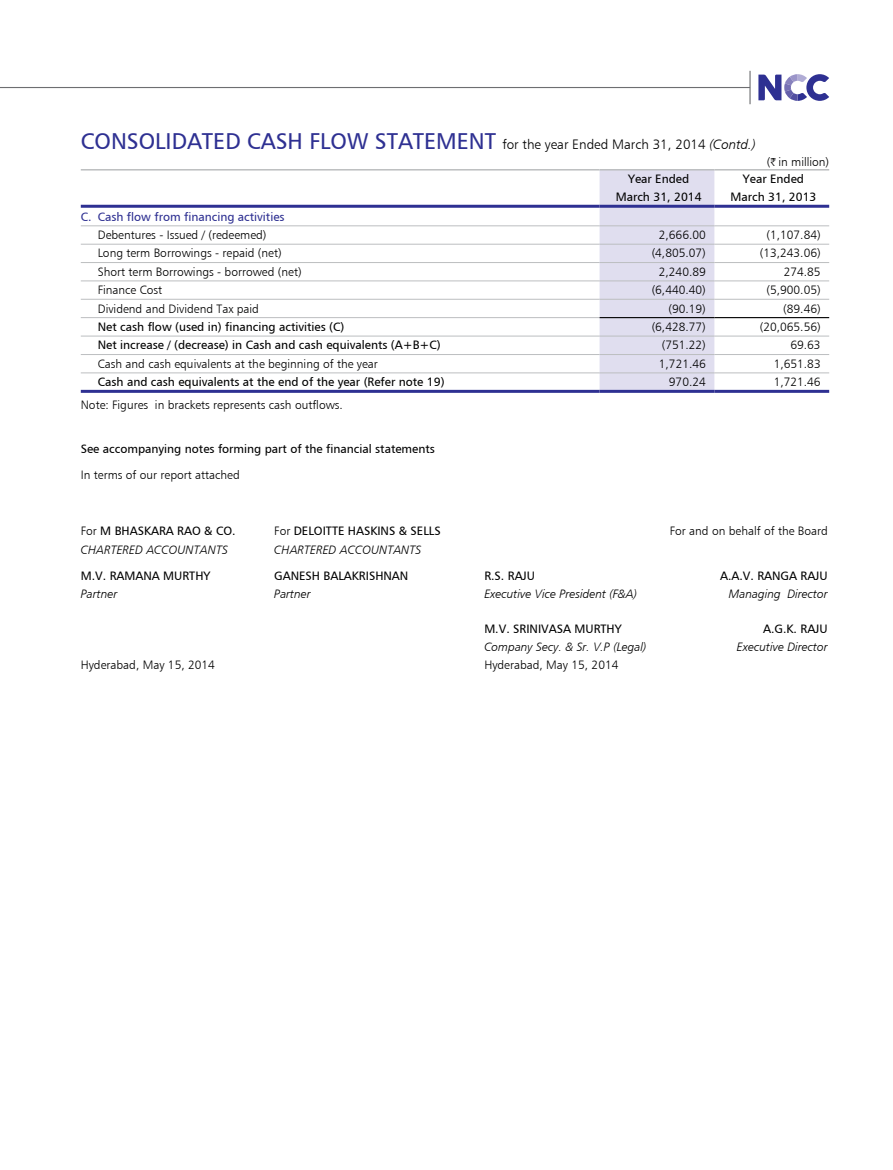
<style>
.page{position:relative;width:893px;height:1170px;background:#fff}
.page>*{position:absolute;margin:0;border:0;box-sizing:border-box;transform-origin:0 0}
.t1{font:22.5px "Humanist 777 BT";color:#2e3092}
.t2{font:12px "Humanist 777 Light BT";color:#000}
.t3{font:12px/18px "Humanist 777 BT";color:#000;text-align:center}
.t4{font:12px "Humanist 777 Light Italic BT";color:#000}
.t5{font:12px "Humanist 777 BT";color:#2e3092}
.s1{font-family:"Humanist 777 Light BT";font-size:13.5px;color:#000}
.s2{font-family:"Humanist 777 Light Italic BT";font-size:13.5px;color:#000}
.s3{font-family:"ITF Rupee"}
.s4{font-family:"Humanist 777 Light BT"}
</style>
<div class="page">
<div style="left:600px;top:170px;width:114px;height:220px;background:#e0deef"></div>
<hr style="left:81px;top:169px;width:519px;height:1px;background:#bcbec0">
<hr style="left:600px;top:169px;width:114px;height:1px;background:#bcbec0">
<hr style="left:714px;top:169px;width:115px;height:1px;background:#bcbec0">
<hr style="left:81px;top:225px;width:519px;height:1px;background:#bcbec0">
<hr style="left:600px;top:225px;width:114px;height:1px;background:#bcbec0">
<hr style="left:714px;top:225px;width:115px;height:1px;background:#bcbec0">
<hr style="left:81px;top:244px;width:519px;height:1px;background:#bcbec0">
<hr style="left:600px;top:244px;width:114px;height:1px;background:#bcbec0">
<hr style="left:714px;top:244px;width:115px;height:1px;background:#bcbec0">
<hr style="left:81px;top:262px;width:519px;height:1px;background:#bcbec0">
<hr style="left:600px;top:262px;width:114px;height:1px;background:#bcbec0">
<hr style="left:714px;top:262px;width:115px;height:1px;background:#bcbec0">
<hr style="left:81px;top:280px;width:519px;height:1px;background:#bcbec0">
<hr style="left:600px;top:280px;width:114px;height:1px;background:#bcbec0">
<hr style="left:714px;top:280px;width:115px;height:1px;background:#bcbec0">
<hr style="left:81px;top:299px;width:519px;height:1px;background:#bcbec0">
<hr style="left:600px;top:299px;width:114px;height:1px;background:#bcbec0">
<hr style="left:714px;top:299px;width:115px;height:1px;background:#bcbec0">
<hr style="left:81px;top:317px;width:519px;height:1px;background:#bcbec0">
<hr style="left:81px;top:336px;width:519px;height:1px;background:#bcbec0">
<hr style="left:600px;top:336px;width:114px;height:1px;background:#bcbec0">
<hr style="left:714px;top:336px;width:115px;height:1px;background:#bcbec0">
<hr style="left:81px;top:354px;width:519px;height:1px;background:#bcbec0">
<hr style="left:600px;top:354px;width:114px;height:1px;background:#bcbec0">
<hr style="left:714px;top:354px;width:115px;height:1px;background:#bcbec0">
<hr style="left:81px;top:372px;width:519px;height:1px;background:#bcbec0">
<hr style="left:600px;top:372px;width:114px;height:1px;background:#bcbec0">
<hr style="left:714px;top:372px;width:115px;height:1px;background:#bcbec0">
<hr style="left:81px;top:390px;width:519px;height:3px;background:#2e3092">
<hr style="left:600px;top:390px;width:114px;height:3px;background:#2e3092">
<hr style="left:714px;top:390px;width:115px;height:3px;background:#2e3092">
<hr style="left:81px;top:205px;width:519px;height:3px;background:#2e3092">
<hr style="left:600px;top:205px;width:114px;height:3px;background:#2e3092">
<hr style="left:714px;top:205px;width:115px;height:3px;background:#2e3092">
<hr style="left:600px;top:317px;width:114px;height:1px;background:#000">
<hr style="left:714px;top:317px;width:115px;height:1px;background:#000">
<svg style="left:758px;top:74px;width:71px;height:27px"></svg>
<hr style="left:749px;top:71px;width:2px;height:33px;background:#6d6e71">
<hr style="left:0;top:87px;width:750px;height:1px;background:#6d6e71">
<h1 class="t1" style="left:81px;top:128px;width:676px">CONSOLIDATED CASH FLOW STATEMENT <span class="s1">for the year Ended March 31, 2014</span> <span class="s2">(Contd.)</span></h1>
<p class="t2" style="left:767px;top:154px;width:64px">(<span class="s3">H</span> in million)</p>
<p class="t3" style="left:616px;top:170px;width:87px">Year Ended<br>March 31, 2014</p>
<p class="t3" style="left:730px;top:170px;width:87px">Year Ended<br>March 31, 2013</p>
<p class="t5" style="left:81px;top:209px;width:205px">C. Cash flow from financing activities</p>
<p class="t2" style="left:98px;top:227px;width:170px">Debentures - Issued / (redeemed)</p>
<p class="t2" style="left:659px;top:227px;width:49px">2,666.00</p>
<p class="t2" style="left:766px;top:227px;width:56px">(1,107.84)</p>
<p class="t2" style="left:98px;top:246px;width:185px">Long term Borrowings - repaid (net)</p>
<p class="t2" style="left:652px;top:246px;width:56px">(4,805.07)</p>
<p class="t2" style="left:760px;top:246px;width:62px">(13,243.06)</p>
<p class="t2" style="left:98px;top:264px;width:205px">Short term Borrowings - borrowed (net)</p>
<p class="t2" style="left:659px;top:264px;width:49px">2,240.89</p>
<p class="t2" style="left:784px;top:264px;width:38px">274.85</p>
<p class="t2" style="left:98px;top:282px;width:66px">Finance Cost</p>
<p class="t2" style="left:652px;top:282px;width:56px">(6,440.40)</p>
<p class="t2" style="left:766px;top:282px;width:56px">(5,900.05)</p>
<p class="t2" style="left:98px;top:301px;width:163px">Dividend and Dividend Tax paid</p>
<p class="t2" style="left:668px;top:301px;width:39px">(90.19)</p>
<p class="t2" style="left:783px;top:301px;width:39px">(89.46)</p>
<p class="t3" style="left:98px;top:317px;width:248px">Net cash flow (used in) financing activities (C)</p>
<p class="t2" style="left:652px;top:319px;width:56px">(6,428.77)</p>
<p class="t2" style="left:760px;top:319px;width:62px">(20,065.56)</p>
<p class="t3" style="left:98px;top:336px;width:344px">Net increase / (decrease) in Cash and cash equivalents (A+B+C)</p>
<p class="t2" style="left:662px;top:338px;width:46px">(751.22)</p>
<p class="t2" style="left:790px;top:338px;width:32px">69.63</p>
<p class="t2" style="left:98px;top:356px;width:282px">Cash and cash equivalents at the beginning of the year</p>
<p class="t2" style="left:659px;top:356px;width:49px">1,721.46</p>
<p class="t2" style="left:774px;top:356px;width:49px">1,651.83</p>
<p class="t3" style="left:98px;top:373px;width:348px">Cash and cash equivalents at the end of the year (Refer note 19)</p>
<p class="t2" style="left:669px;top:374px;width:38px">970.24</p>
<p class="t2" style="left:774px;top:374px;width:49px">1,721.46</p>
<p class="t2" style="left:81px;top:397px;width:264px">Note: Figures in brackets represents cash outflows.</p>
<p class="t3" style="left:81px;top:439px;width:356px">See accompanying notes forming part of the financial statements</p>
<p class="t2" style="left:81px;top:467px;width:161px">In terms of our report attached</p>
<p class="t3" style="left:81px;top:522px;width:156px"><span class="s4">For</span> M BHASKARA RAO &amp; CO.</p>
<p class="t3" style="left:274px;top:522px;width:168px"><span class="s4">For</span> DELOITTE HASKINS &amp; SELLS</p>
<p class="t2" style="left:670px;top:524px;width:159px">For and on behalf of the Board</p>
<p class="t4" style="left:81px;top:542px;width:149px">CHARTERED ACCOUNTANTS</p>
<p class="t4" style="left:274px;top:542px;width:149px">CHARTERED ACCOUNTANTS</p>
<p class="t3" style="left:81px;top:566px;width:131px">M.V. RAMANA MURTHY</p>
<p class="t3" style="left:274px;top:566px;width:136px">GANESH BALAKRISHNAN</p>
<p class="t3" style="left:484px;top:566px;width:52px">R.S. RAJU</p>
<p class="t3" style="left:720px;top:566px;width:109px">A.A.V. RANGA RAJU</p>
<p class="t4" style="left:81px;top:586px;width:38px">Partner</p>
<p class="t4" style="left:274px;top:586px;width:38px">Partner</p>
<p class="t4" style="left:484px;top:586px;width:154px">Executive Vice President (F&amp;A)</p>
<p class="t4" style="left:729px;top:586px;width:100px">Managing Director</p>
<p class="t3" style="left:484px;top:619px;width:139px">M.V. SRINIVASA MURTHY</p>
<p class="t3" style="left:763px;top:619px;width:66px">A.G.K. RAJU</p>
<p class="t4" style="left:484px;top:639px;width:164px">Company Secy. &amp; Sr. V.P (Legal)</p>
<p class="t4" style="left:737px;top:639px;width:93px">Executive Director</p>
<p class="t2" style="left:81px;top:657px;width:136px">Hyderabad, May 15, 2014</p>
<p class="t2" style="left:484px;top:657px;width:136px">Hyderabad, May 15, 2014</p>
</div>
